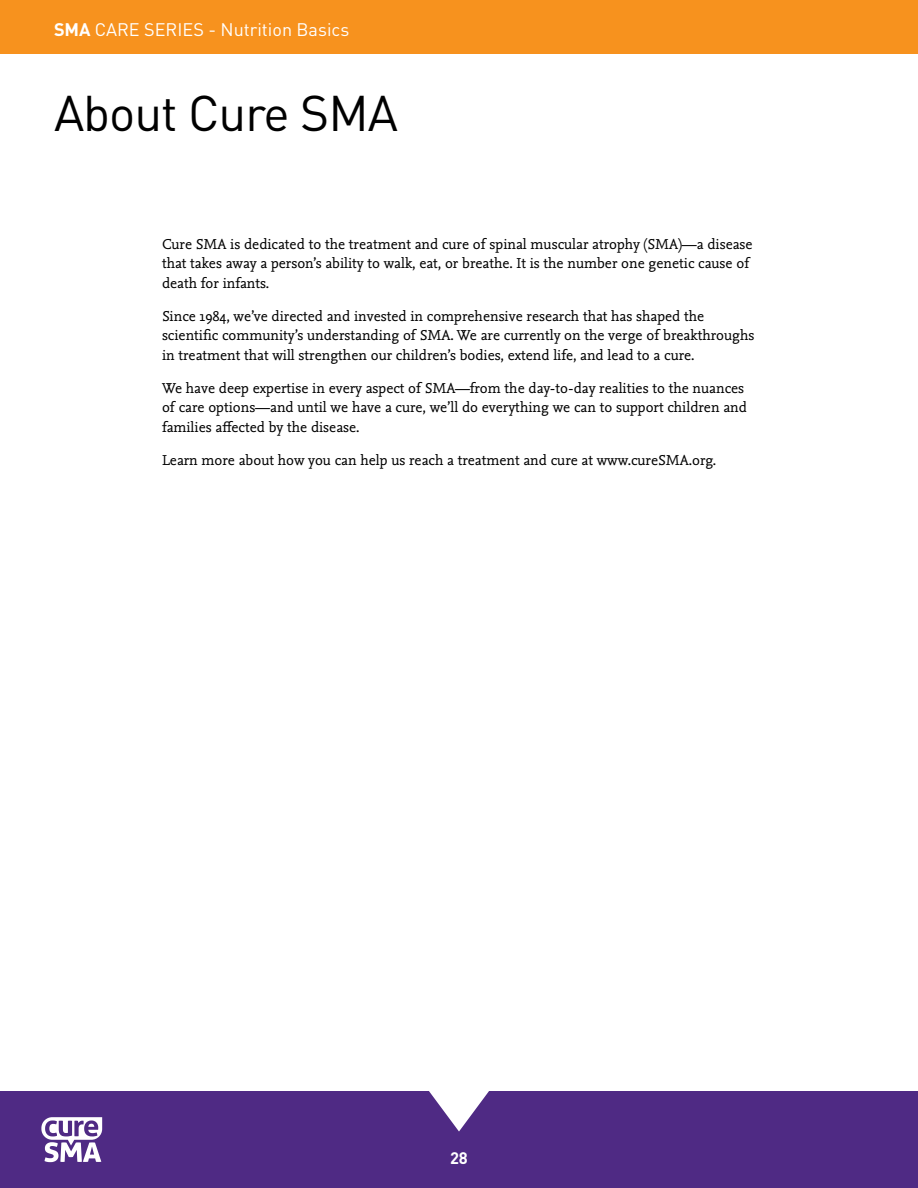
<style>
.page{position:relative;width:918px;height:1188px;background:#fff}
.page>*{position:absolute;margin:0;border:0;box-sizing:border-box;transform-origin:0 0}
.t1{font:49.5px "DIN";letter-spacing:-.02em;color:#000}
.t2{font:18px "DIN";color:#fff}
.t3{font:700 16.5px "DIN";color:#fff}
.t4{font:15px/19.5px "Nexus Mix OT";color:#000}
.s1{font-weight:700}
</style>
<div class="page">
<div style="left:0;top:0;width:918px;height:54px;background:#f7921e"></div>
<div style="left:0;top:1091px;width:918px;height:97px;background:#4f2a84"></div>
<svg style="left:429px;top:1091px;width:60px;height:41px"></svg>
<svg style="left:41px;top:1117px;width:61px;height:45px"></svg>
<p class="t2" style="left:54px;top:18px;width:297px"><span class="s1">SMA</span> CARE SERIES - Nutrition Basics</p>
<h1 class="t1" style="left:54px;top:82px;width:345px">About Cure SMA</h1>
<p class="t4" style="left:162px;top:234px;width:592px">Cure SMA is dedicated to the treatment and cure of spinal muscular atrophy (SMA)—a disease that takes away a person’s ability to walk, eat, or breathe. It is the number one genetic cause of death for infants.</p>
<p class="t4" style="left:162px;top:306px;width:594px">Since 1984, we’ve directed and invested in comprehensive research that has shaped the scientific community’s understanding of SMA. We are currently on the verge of breakthroughs in treatment that will strengthen our children’s bodies, extend life, and lead to a cure.</p>
<p class="t4" style="left:162px;top:378px;width:586px">We have deep expertise in every aspect of SMA—from the day-to-day realities to the nuances of care options—and until we have a cure, we’ll do everything we can to support children and families affected by the disease.</p>
<p class="t4" style="left:162px;top:450px;width:556px">Learn more about how you can help us reach a treatment and cure at www.cureSMA.org.</p>
<p class="t3" style="left:450px;top:1147px;width:19px">28</p>
</div>
